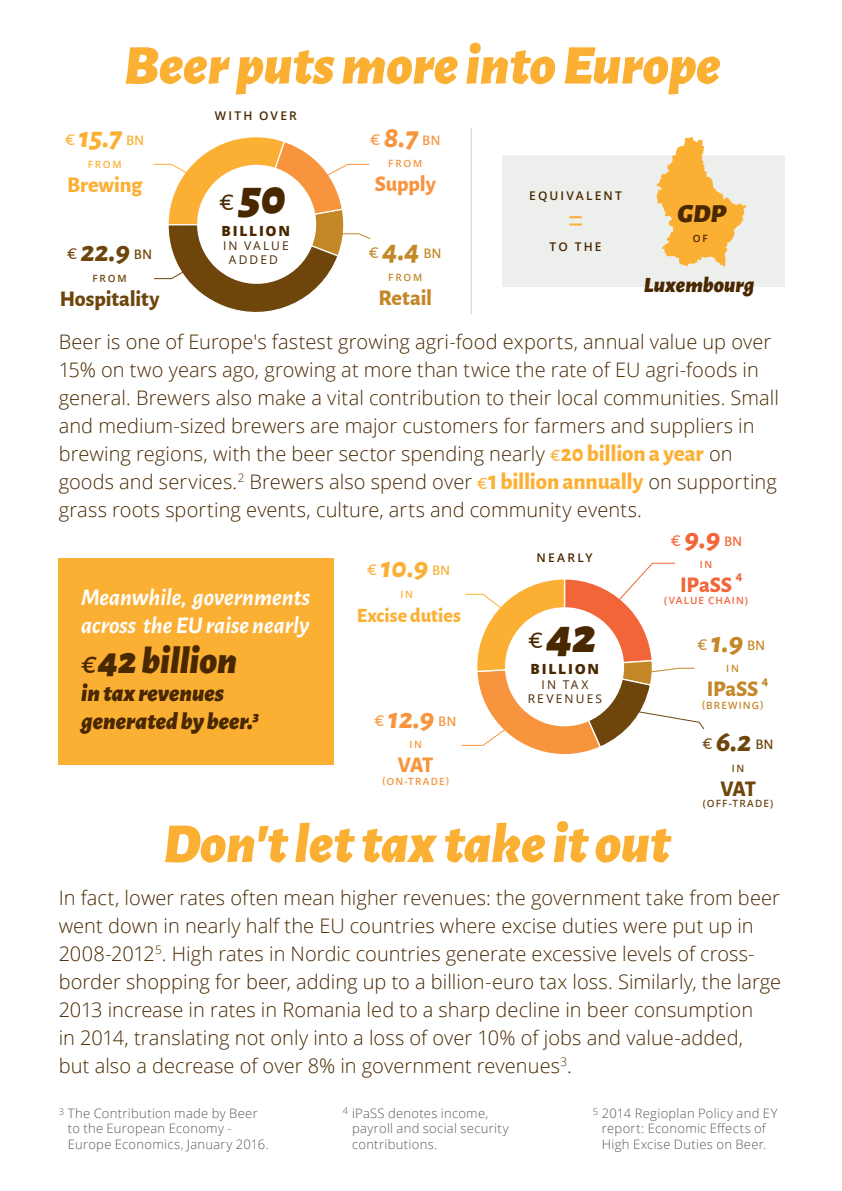
<style>
.page{position:relative;width:842px;height:1191px;background:#fff}
.page>*{position:absolute;margin:0;border:0;box-sizing:border-box;transform-origin:0 0}
.t1{font:italic 900 56px "Alegreya Sans";color:#fbb034}
.t2{font:italic 900 48.8px "Alegreya Sans";color:#492800}
.t3{font:italic 900 38px "Alegreya Sans";color:#492800}
.t4{font:italic 800 29.4px "Alegreya Sans";color:#fbb034}
.t5{font:italic 800 29.4px "Alegreya Sans";color:#6e450b}
.t6{font:italic 800 29.4px "Alegreya Sans";color:#f7943d}
.t7{font:italic 800 29.4px "Alegreya Sans";color:#c48728}
.t8{font:italic 800 29.4px "Alegreya Sans";color:#f26538}
.t9{font:italic 900 26.2px "Alegreya Sans";color:#492800}
.t10{font:italic 700 24px/28px "Alegreya Sans";color:#fff}
.t11{font:italic 900 24px/28px "Alegreya Sans";color:#492800}
.t12{font:800 22px "Alegreya Sans";letter-spacing:-.005em;color:#6e450b}
.t13{font:800 22px "Alegreya Sans";letter-spacing:-.01em;color:#c48728}
.t14{font:italic 900 22px "Alegreya Sans";color:#492800}
.t15{font:800 22px "Alegreya Sans";letter-spacing:-.005em;color:#f7943d}
.t16{font:800 22px "Alegreya Sans";letter-spacing:-.005em;color:#fbb034}
.t17{font:800 22px "Alegreya Sans";letter-spacing:-.005em;color:#f26538}
.t18{font:300 20px/28px "Open Sans";letter-spacing:.005em;color:#492800}
.t19{font:800 20px "Alegreya Sans";color:#fbb034}
.t20{font:800 14px "Open Sans";letter-spacing:.125em;color:#492800}
.t21{font:300 13px/15.6px "Open Sans";letter-spacing:.025em;color:#58595b}
.t22{font:800 12.8px "Alegreya Sans";color:#c48728}
.t23{font:800 12.8px "Alegreya Sans";color:#f26539}
.t24{font:600 12px "Open Sans";letter-spacing:.18em;color:#492800}
.t25{font:12px/14px "Open Sans";letter-spacing:.175em;color:#492800;text-align:center}
.t26{font:600 10px "Open Sans";letter-spacing:.155em;color:#f7943d}
.t27{font:600 10px "Open Sans";letter-spacing:.12em;color:#c48728}
.t28{font:600 10px "Open Sans";letter-spacing:.1em;color:#f26538}
.t29{font:600 10px "Open Sans";letter-spacing:.105em;color:#6d4916}
.t30{font:600 10px "Open Sans";letter-spacing:.175em;color:#6e450b}
.t31{font:600 10px "Open Sans";letter-spacing:.175em;color:#fbb034}
.t32{font:600 10px "Open Sans";color:#492800}
.t33{font:300 9.4px "Open Sans";color:#58595b}
.s1{font-weight:400;font-style:normal;font-size:21px}
.s2{font-weight:500;font-style:normal;font-size:14.8px}
.s3{font-weight:400;font-style:normal;font-size:30.4px}
.s4{font-family:"Alegreya Sans";font-weight:400;font-size:22px;color:#fbb034}
.s5{font-family:"Alegreya Sans";font-weight:800;font-size:23px;color:#fbb034}
.s6{font-weight:500;font-size:32px}
</style>
<div class="page">
<div style="left:59px;top:558px;width:275px;height:206px;background:#fbb034"></div>
<div style="left:502px;top:155px;width:283px;height:132px;background:#edefed"></div>
<hr style="left:471px;top:128px;width:1px;height:186px;background:#d1d2d4">
<svg style="left:656px;top:137px;width:90px;height:130px"></svg>
<svg style="left:153px;top:137px;width:218px;height:175px"></svg>
<svg style="left:570px;top:216px;width:11px;height:9px"></svg>
<svg style="left:461px;top:562px;width:244px;height:192px"></svg>
<h1 class="t1" style="left:124px;top:21px;width:598px">Beer puts more into Europe</h1>
<p class="t24" style="left:215px;top:108px;width:83px">WITH OVER</p>
<h3 class="t4" style="left:65px;top:115px;width:81px"><span class="s1">€</span> 15.7 <span class="s2">BN</span></h3>
<h3 class="t6" style="left:370px;top:115px;width:72px"><span class="s1">€</span> 8.7 <span class="s2">BN</span></h3>
<p class="t31" style="left:88px;top:158px;width:36px">FROM</p>
<p class="t16" style="left:67px;top:168px;width:77px">Brewing</p>
<h3 class="t5" style="left:67px;top:229px;width:87px"><span class="s1">€</span> 22.9 <span class="s2">BN</span></h3>
<p class="t26" style="left:388px;top:157px;width:36px">FROM</p>
<p class="t15" style="left:375px;top:168px;width:63px">Supply</p>
<h2 class="t2" style="left:219px;top:159px;width:68px"><span class="s3">€</span>50</h2>
<p class="t24" style="left:529px;top:188px;width:94px">EQUIVALENT</p>
<p class="t24" style="left:550px;top:239px;width:53px">TO THE</p>
<p class="t20" style="left:221px;top:220px;width:70px">BILLION</p>
<p class="t25" style="left:223px;top:239px;width:67px">IN VALUE<br>ADDED</p>
<h3 class="t7" style="left:369px;top:229px;width:74px"><span class="s1">€</span> 4.4 <span class="s2">BN</span></h3>
<h3 class="t9" style="left:677px;top:193px;width:50px">GDP</h3>
<p class="t32" style="left:693px;top:231px;width:16px">OF</p>
<p class="t30" style="left:93px;top:271px;width:36px">FROM</p>
<p class="t12" style="left:60px;top:282px;width:101px">Hospitality</p>
<p class="t27" style="left:388px;top:270px;width:36px">FROM</p>
<p class="t13" style="left:378px;top:281px;width:55px">Retail</p>
<p class="t14" style="left:644px;top:267px;width:112px">Luxembourg</p>
<p class="t18" style="left:59px;top:327px;width:722px">Beer is one of Europe's fastest growing agri-food exports, annual value up over 15% on two years ago, growing at more than twice the rate of EU agri-foods in general. Brewers also make a vital contribution to their local communities. Small and medium-sized brewers are major customers for farmers and suppliers in brewing regions, with the beer sector spending nearly <span class="s4">€</span><span class="s5">20 billion a year</span> on goods and services.<sup>2</sup> Brewers also spend over <span class="s4">€</span><span class="s5">1 billion annually</span> on supporting grass roots sporting events, culture, arts and community events.</p>
<p class="t10" style="left:81px;top:582px;width:230px">Meanwhile, governments across the EU raise nearly</p>
<h3 class="t3" style="left:81px;top:631px;width:158px"><span class="s6">€</span>42 billion</h3>
<p class="t11" style="left:81px;top:677px;width:180px">in tax revenues generated by beer.<sup>3</sup></p>
<h3 class="t8" style="left:671px;top:516px;width:73px"><span class="s1">€</span> 9.9 <span class="s2">BN</span></h3>
<p class="t24" style="left:537px;top:550px;width:57px">NEARLY</p>
<h3 class="t4" style="left:367px;top:546px;width:85px"><span class="s1">€</span> 10.9 <span class="s2">BN</span></h3>
<p class="t28" style="left:700px;top:557px;width:14px">IN</p>
<p class="t17" style="left:680px;top:568px;width:53px">IPaSS</p>
<p class="t23" style="left:736px;top:566px;width:8px">4</p>
<p class="t31" style="left:400px;top:587px;width:14px">IN</p>
<p class="t19" style="left:357px;top:601px;width:106px">Excise duties</p>
<p class="t28" style="left:664px;top:594px;width:85px">(VALUE CHAIN)</p>
<h3 class="t6" style="left:375px;top:696px;width:83px"><span class="s1">€</span> 12.9 <span class="s2">BN</span></h3>
<p class="t26" style="left:409px;top:738px;width:14px">IN</p>
<p class="t26" style="left:382px;top:774px;width:68px">(ON-TRADE)</p>
<p class="t15" style="left:398px;top:748px;width:37px">VAT</p>
<h2 class="t2" style="left:528px;top:597px;width:70px"><span class="s3">€</span>42</h2>
<p class="t20" style="left:530px;top:658px;width:70px">BILLION</p>
<p class="t25" style="left:528px;top:677px;width:76px">IN TAX<br>REVENUES</p>
<h3 class="t7" style="left:697px;top:620px;width:69px"><span class="s1">€</span> 1.9 <span class="s2">BN</span></h3>
<p class="t27" style="left:726px;top:661px;width:14px">IN</p>
<p class="t13" style="left:707px;top:672px;width:53px">IPaSS</p>
<p class="t27" style="left:702px;top:698px;width:63px">(BREWING)</p>
<p class="t22" style="left:762px;top:671px;width:8px">4</p>
<h3 class="t5" style="left:702px;top:719px;width:73px"><span class="s1">€</span> 6.2 <span class="s2">BN</span></h3>
<p class="t30" style="left:732px;top:761px;width:14px">IN</p>
<p class="t12" style="left:720px;top:772px;width:37px">VAT</p>
<p class="t29" style="left:703px;top:797px;width:72px">(OFF-TRADE)</p>
<h1 class="t1" style="left:163px;top:799px;width:509px">Don't let tax take it out</h1>
<p class="t18" style="left:59px;top:882px;width:724px">In fact, lower rates often mean higher revenues: the government take from beer went down in nearly half the EU countries where excise duties were put up in 2008-2012<sup>5</sup>. High rates in Nordic countries generate excessive levels of cross&shy;border shopping for beer, adding up to a billion-euro tax loss. Similarly, the large 2013 increase in rates in Romania led to a sharp decline in beer consumption<br>in 2014, translating not only into a loss of over 10% of jobs and value-added,<br>but also a decrease of over 8% in government revenues<sup>3</sup>.</p>
<p class="t33" style="left:59px;top:1104px;width:7px">3</p>
<p class="t21" style="left:68px;top:1104px;width:202px">The Contribution made by Beer to the European Economy -<br>Europe Economics, January 2016.</p>
<p class="t33" style="left:343px;top:1103px;width:7px">4</p>
<p class="t21" style="left:352px;top:1104px;width:158px">iPaSS denotes income, payroll and social security contributions.</p>
<p class="t21" style="left:602px;top:1104px;width:177px">2014 Regioplan Policy and EY report: Economic Effects of<br>High Excise Duties on Beer.</p>
<p class="t33" style="left:593px;top:1104px;width:7px">5</p>
</div>
